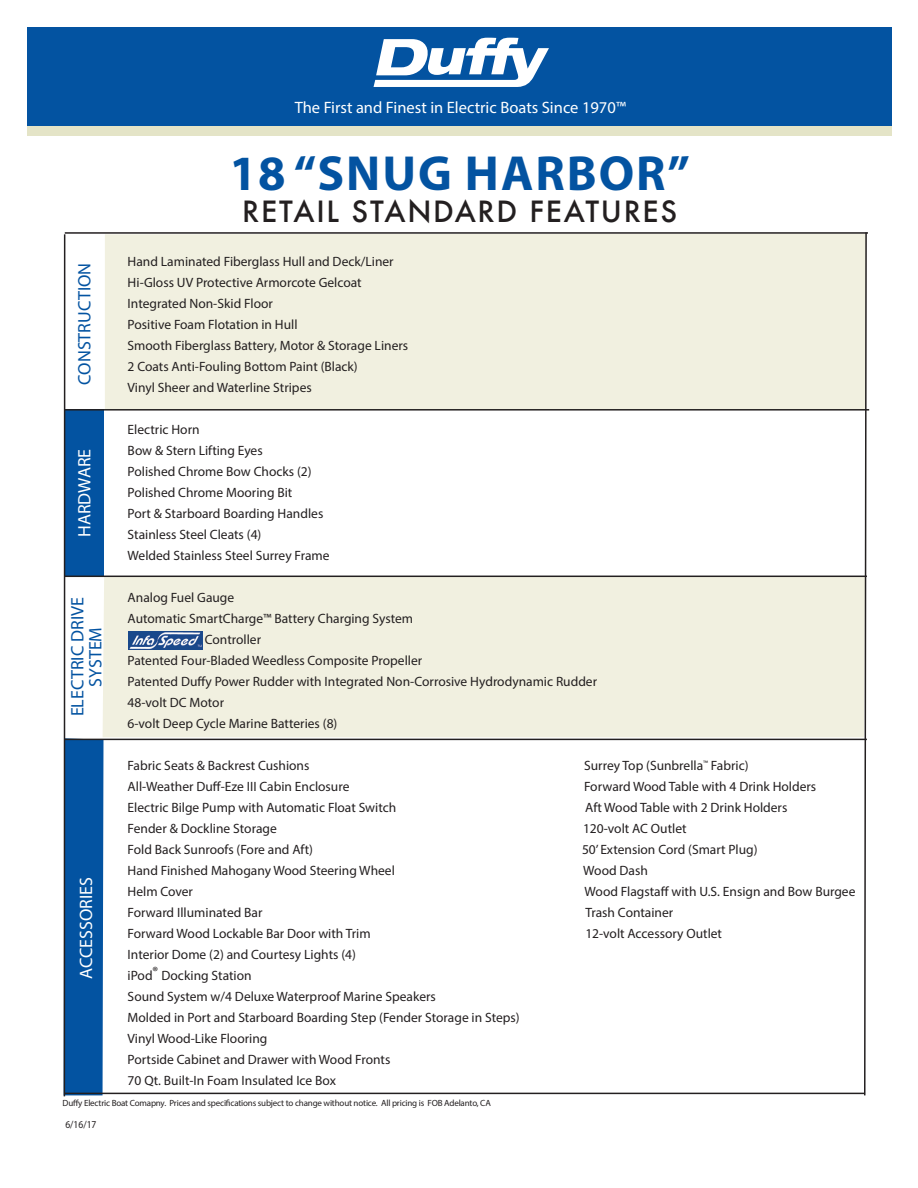
<style>
.page{position:relative;width:918px;height:1188px;background:#fff}
.page>*{position:absolute;margin:0;border:0;box-sizing:border-box;transform-origin:0 0}
.t1{font:700 49.5px "Myriad Pro";letter-spacing:.04em;color:#0353a1}
.t2{font:500 28.65px "Futura";letter-spacing:.06em;color:#231f20}
.t3{font:18px/18px "Myriad Pro";color:#0353a1;text-align:center}
.t4{font:18px "Myriad Pro";color:#fff}
.t5{font:16.5px "Myriad Pro";color:#fff}
.t6{font:13.5px "Myriad Pro";color:#231f20}
.t7{font:10.5px "Myriad Pro";color:#231f20;scale:.91 1}
.t8{font:9px "Myriad Pro";letter-spacing:-.02em;color:#231f20}
</style>
<div class="page">
<div style="left:103px;top:577px;width:760px;height:160px;background:#f1f0e0"></div>
<div style="left:105px;top:234px;width:758px;height:175px;background:#f1f0e0"></div>
<svg style="left:65px;top:738px;width:39px;height:357px;background:#03529e"></svg>
<div style="left:64px;top:410px;width:40px;height:166px;background:#0353a1"></div>
<hr style="left:64px;top:234px;width:1px;height:862px;background:#231f20">
<hr style="left:65px;top:232px;width:803px;height:2px;background:#231f20">
<hr style="left:65px;top:409px;width:804px;height:2px;background:#231f20">
<hr style="left:65px;top:576px;width:802px;height:1px;background:#231f20">
<hr style="left:64px;top:739px;width:803px;height:1px;background:#231f20">
<hr style="left:64px;top:1093px;width:801px;height:1px;background:#231f20">
<svg style="left:863px;top:232px;width:5px;height:864px"></svg>
<img style="left:128px;top:631px;width:74px;height:18px">
<div style="left:28px;top:27px;width:864px;height:100px;background:#0353a1"></div>
<svg style="left:374px;top:38px;width:175px;height:49px"></svg>
<div style="left:28px;top:126px;width:864px;height:9px;background:#e4e4c7"></div>
<p class="t5" style="left:295px;top:97px;width:333px">The First and Finest in Electric Boats Since 1970™</p>
<p class="t3" style="left:75px;top:385px;width:123px;rotate:-90deg">CONSTRUCTION</p>
<p class="t4" style="left:74px;top:537px;width:90px;rotate:-90deg">HARDWARE</p>
<p class="t3" style="left:68px;top:716px;width:121px;rotate:-90deg">ELECTRIC DRIVE<br>SYSTEM</p>
<p class="t4" style="left:75px;top:979px;width:103px;rotate:-90deg">ACCESSORIES</p>
<p class="t1" style="left:230px;top:141px;width:462px">18 “SNUG HARBOR”</p>
<p class="t2" style="left:242px;top:191px;width:436px">RETAIL STANDARD FEATURES</p>
<p class="t6" style="left:128px;top:253px;width:268px">Hand Laminated Fiberglass Hull and Deck/Liner</p>
<p class="t6" style="left:128px;top:274px;width:236px">Hi-Gloss UV Protective Armorcote Gelcoat</p>
<p class="t6" style="left:128px;top:295px;width:147px">Integrated Non-Skid Floor</p>
<p class="t6" style="left:128px;top:316px;width:171px">Positive Foam Flotation in Hull</p>
<p class="t6" style="left:128px;top:337px;width:282px">Smooth Fiberglass Battery, Motor &amp; Storage Liners</p>
<p class="t6" style="left:128px;top:358px;width:232px">2 Coats Anti-Fouling Bottom Paint (Black)</p>
<p class="t6" style="left:128px;top:379px;width:186px">Vinyl Sheer and Waterline Stripes</p>
<p class="t6" style="left:128px;top:421px;width:73px">Electric Horn</p>
<p class="t6" style="left:128px;top:442px;width:137px">Bow &amp; Stern Lifting Eyes</p>
<p class="t6" style="left:128px;top:463px;width:185px">Polished Chrome Bow Chocks (2)</p>
<p class="t6" style="left:128px;top:484px;width:166px">Polished Chrome Mooring Bit</p>
<p class="t6" style="left:128px;top:505px;width:197px">Port &amp; Starboard Boarding Handles</p>
<p class="t6" style="left:128px;top:526px;width:135px">Stainless Steel Cleats (4)</p>
<p class="t6" style="left:128px;top:547px;width:204px">Welded Stainless Steel Surrey Frame</p>
<p class="t6" style="left:128px;top:589px;width:108px">Analog Fuel Gauge</p>
<p class="t6" style="left:128px;top:610px;width:287px">Automatic SmartCharge™ Battery Charging System</p>
<p class="t6" style="left:205px;top:631px;width:58px">Controller</p>
<p class="t6" style="left:128px;top:652px;width:296px">Patented Four-Bladed Weedless Composite Propeller</p>
<p class="t6" style="left:128px;top:673px;width:471px">Patented Duffy Power Rudder with Integrated Non-Corrosive Hydrodynamic Rudder</p>
<p class="t6" style="left:128px;top:694px;width:98px">48-volt DC Motor</p>
<p class="t6" style="left:128px;top:715px;width:211px">6-volt Deep Cycle Marine Batteries (8)</p>
<p class="t6" style="left:128px;top:757px;width:183px">Fabric Seats &amp; Backrest Cushions</p>
<p class="t6" style="left:584px;top:757px;width:166px">Surrey Top (Sunbrella<sup>™</sup> Fabric)</p>
<p class="t6" style="left:128px;top:778px;width:223px">All-Weather Duff-Eze III Cabin Enclosure</p>
<p class="t6" style="left:584px;top:778px;width:234px">Forward Wood Table with 4 Drink Holders</p>
<p class="t6" style="left:128px;top:799px;width:270px">Electric Bilge Pump with Automatic Float Switch</p>
<p class="t6" style="left:585px;top:799px;width:204px">Aft Wood Table with 2 Drink Holders</p>
<p class="t6" style="left:128px;top:820px;width:151px">Fender &amp; Dockline Storage</p>
<p class="t6" style="left:583px;top:820px;width:105px">120-volt AC Outlet</p>
<p class="t6" style="left:128px;top:841px;width:187px">Fold Back Sunroofs (Fore and Aft)</p>
<p class="t6" style="left:582px;top:841px;width:177px">50’ Extension Cord (Smart Plug)</p>
<p class="t6" style="left:128px;top:862px;width:269px">Hand Finished Mahogany Wood Steering Wheel</p>
<p class="t6" style="left:583px;top:862px;width:66px">Wood Dash</p>
<p class="t6" style="left:128px;top:883px;width:67px">Helm Cover</p>
<p class="t6" style="left:585px;top:883px;width:272px">Wood Flagstaff with U.S. Ensign and Bow Burgee</p>
<p class="t6" style="left:128px;top:904px;width:136px">Forward Illuminated Bar</p>
<p class="t6" style="left:585px;top:904px;width:89px">Trash Container</p>
<p class="t6" style="left:128px;top:925px;width:245px">Forward Wood Lockable Bar Door with Trim</p>
<p class="t6" style="left:585px;top:925px;width:138px">12-volt Accessory Outlet</p>
<p class="t6" style="left:128px;top:946px;width:230px">Interior Dome (2) and Courtesy Lights (4)</p>
<p class="t6" style="left:128px;top:967px;width:126px">iPod® Docking Station</p>
<p class="t6" style="left:128px;top:988px;width:310px">Sound System w/4 Deluxe Waterproof Marine Speakers</p>
<p class="t6" style="left:128px;top:1009px;width:394px">Molded in Port and Starboard Boarding Step (Fender Storage in Steps)</p>
<p class="t6" style="left:128px;top:1030px;width:141px">Vinyl Wood-Like Flooring</p>
<p class="t6" style="left:128px;top:1051px;width:264px">Portside Cabinet and Drawer with Wood Fronts</p>
<p class="t6" style="left:128px;top:1072px;width:210px">70 Qt. Built-In Foam Insulated Ice Box</p>
<p class="t8" style="left:63px;top:1098px;width:430px">Duffy Electric Boat Comapny. Prices and specifications subject to change without notice. All pricing is FOB Adelanto, CA</p>
<p class="t7" style="left:65px;top:1118px;width:36px">6/16/17</p>
</div>
